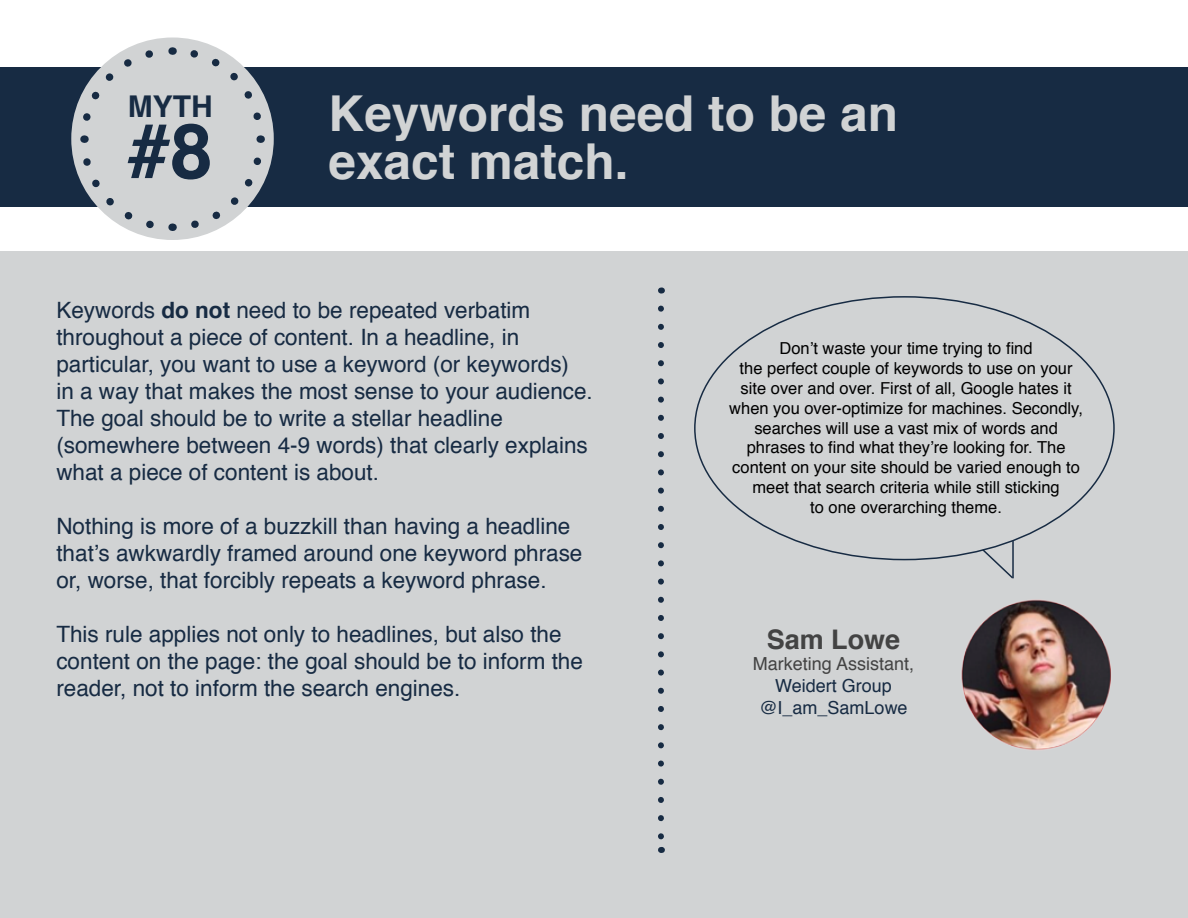
<style>
.page{position:relative;width:1188px;height:918px;background:#fff}
.page>*{position:absolute;margin:0;border:0;box-sizing:border-box;transform-origin:0 0}
.t1{font:700 76.5px "Helvetica";color:#172b43}
.t2{font:700 49.5px/48px "Helvetica";color:#d1d3d4}
.t3{font:700 30px "Helvetica";color:#172b43}
.t4{font:700 27px "Helvetica";color:#434343}
.t5{font:22.5px/27px "Helvetica";color:#172b43}
.t6{font:18px/21.6px "Helvetica";color:#172b43;text-align:center}
.t7{font:18px "Helvetica";color:#434343}
.t8{font:16.5px/19.8px "Helvetica";color:#000;text-align:center}
.s1{font-weight:700}
</style>
<div class="page">
<div style="left:0;top:252px;width:1188px;height:666px;background:#d1d3d4"></div>
<div style="left:0;top:68px;width:1188px;height:139px;background:#172b43"></div>
<div style="left:71px;top:38px;width:203px;height:202px;background:#d1d3d4;border-radius:50%"></div>
<svg style="left:191px;top:135px;width:77px;height:98px"></svg>
<svg style="left:172px;top:43px;width:94px;height:77px"></svg>
<svg style="left:76px;top:45px;width:77px;height:98px"></svg>
<svg style="left:78px;top:158px;width:95px;height:77px"></svg>
<svg style="left:658px;top:309px;width:6px;height:531px"></svg>
<svg style="left:981px;top:548px;width:33px;height:31px"></svg>
<hr style="left:1012px;top:541px;width:2px;height:37px;background:#172b43">
<img style="left:961px;top:600px;width:150px;height:150px">
<h3 class="t3" style="left:128px;top:82px;width:86px">MYTH</h3>
<h1 class="t1" style="left:128px;top:89px;width:87px">#8</h1>
<h2 class="t2" style="left:329px;top:90px;width:571px">Keywords need to be an exact match.</h2>
<p class="t5" style="left:56px;top:297px;width:538px">Keywords <span class="s1">do not</span> need to be repeated verbatim throughout a piece of content. In a headline, in particular, you want to use a keyword (or keywords)<br>in a way that makes the most sense to your audience.<br>The goal should be to write a stellar headline (somewhere between 4-9 words) that clearly explains what a piece of content is about.</p>
<p class="t5" style="left:56px;top:513px;width:528px">Nothing is more of a buzzkill than having a headline that’s awkwardly framed around one keyword phrase or, worse, that forcibly repeats a keyword phrase.</p>
<p class="t5" style="left:56px;top:621px;width:528px">This rule applies not only to headlines, but also the content on the page: the goal should be to inform the reader, not to inform the search engines.</p>
<p class="t8" style="left:729px;top:339px;width:355px">Don’t waste your time trying to find<br>the perfect couple of keywords to use on your site over and over. First of all, Google hates it when you over-optimize for machines. Secondly, searches will use a vast mix of words and phrases to find what they’re looking for. The content on your site should be varied enough to meet that search criteria while still sticking<br>to one overarching theme.</p>
<p class="t4" style="left:767px;top:617px;width:135px">Sam Lowe</p>
<p class="t7" style="left:753px;top:650px;width:163px">Marketing Assistant,</p>
<p class="t6" style="left:759px;top:675px;width:150px">Weidert Group @I_am_SamLowe</p>
</div>
